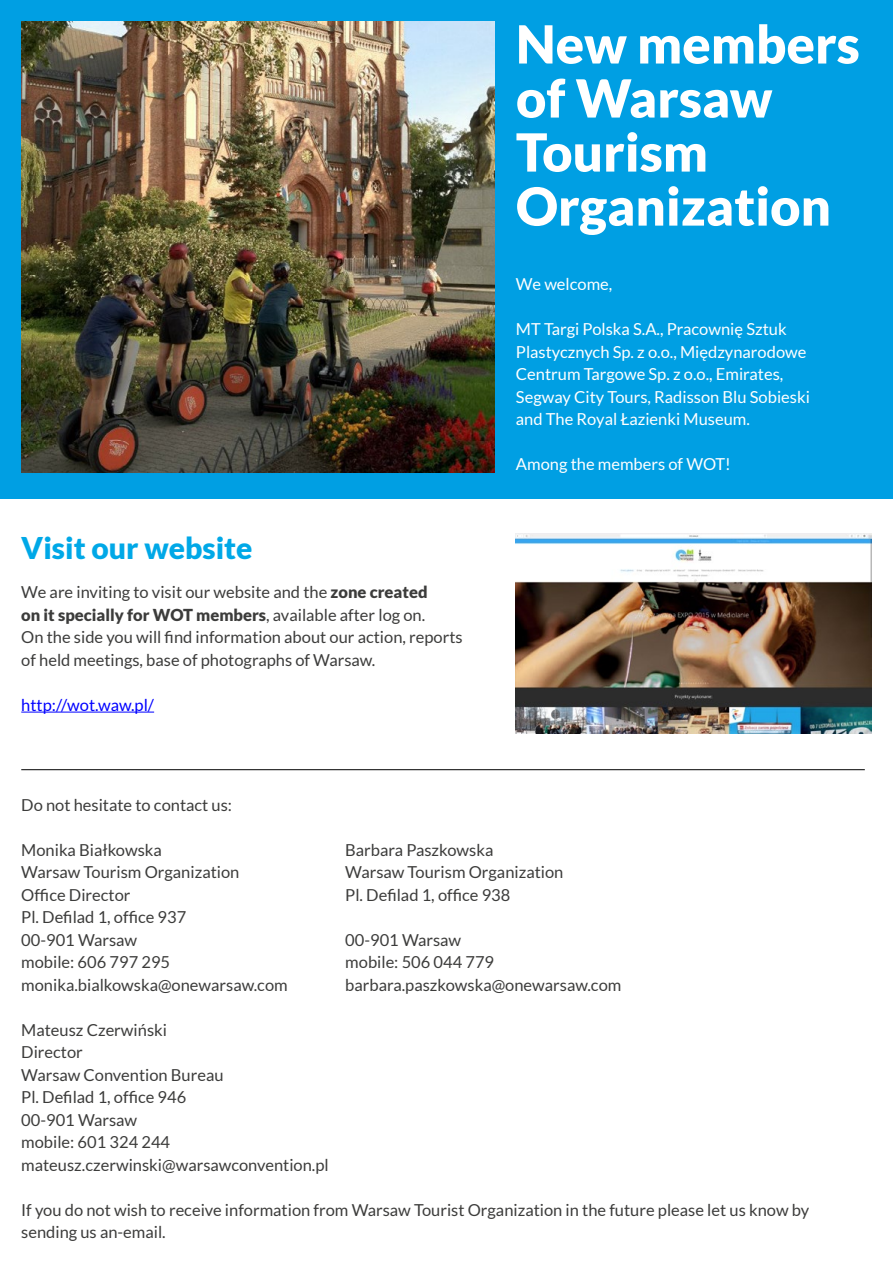
<style>
.page{position:relative;width:893px;height:1263px;background:#fff}
.page>*{position:absolute;margin:0;border:0;box-sizing:border-box;transform-origin:0 0}
.t1{font:900 52.5px/54px "Lato";color:#fff}
.t2{font:900 30px "Lato";color:#00a8e7}
.t3{font:16.5px/22.5px "Lato";color:#3c3c3b}
.t4{font:16.5px/22.5px "Lato";color:#fff}
.t5{font:16.5px "Lato";color:#00f}
.s1{font-weight:900}
</style>
<div class="page">
<div style="left:0;top:0;width:893px;height:498px;background:#009fe3"></div>
<hr style="left:21px;top:712px;width:133px;height:1px;background:#00f">
<img style="left:21px;top:21px;width:474px;height:451px">
<hr style="left:21px;top:769px;width:844px;height:1px;background:#000">
<img style="left:516px;top:533px;width:356px;height:200px">
<h1 class="t1" style="left:516px;top:16px;width:345px">New members of Warsaw<br>Tourism<br>Organization</h1>
<h2 class="t2" style="left:21px;top:530px;width:233px">Visit our website</h2>
<p class="t3" style="left:21px;top:581px;width:443px">We are inviting to visit our website and the <span class="s1">zone created<br>on it specially for WOT members</span>, available after log on.<br>On the side you will find information about our action, reports of held meetings, base of photographs of Warsaw.</p>
<p class="t5" style="left:21px;top:696px;width:134px">http://wot.waw.pl/</p>
<p class="t4" style="left:516px;top:273px;width:98px">We welcome,</p>
<p class="t4" style="left:516px;top:318px;width:295px">MT Targi Polska S.A., Pracownię Sztuk Plastycznych Sp. z o.o., Międzynarodowe Centrum Targowe Sp. z o.o., Emirates, Segway City Tours, Radisson Blu Sobieski and The Royal Łazienki Museum.</p>
<p class="t4" style="left:516px;top:453px;width:216px">Among the members of WOT!</p>
<p class="t3" style="left:21px;top:793px;width:212px">Do not hesitate to contact us:</p>
<p class="t3" style="left:21px;top:838px;width:142px">Monika Białkowska</p>
<p class="t3" style="left:345px;top:838px;width:150px">Barbara Paszkowska</p>
<p class="t3" style="left:21px;top:861px;width:220px">Warsaw Tourism Organization</p>
<p class="t3" style="left:345px;top:861px;width:220px">Warsaw Tourism Organization</p>
<p class="t3" style="left:21px;top:883px;width:111px">Office Director</p>
<p class="t3" style="left:345px;top:883px;width:167px">Pl. Defilad 1, office 938</p>
<p class="t3" style="left:21px;top:906px;width:167px">Pl. Defilad 1, office 937<br>00-901 Warsaw</p>
<p class="t3" style="left:345px;top:928px;width:117px">00-901 Warsaw</p>
<p class="t3" style="left:21px;top:951px;width:150px">mobile: 606 797 295</p>
<p class="t3" style="left:345px;top:951px;width:150px">mobile: 506 044 779</p>
<p class="t3" style="left:21px;top:973px;width:268px">monika.bialkowska@onewarsaw.com</p>
<p class="t3" style="left:345px;top:973px;width:278px">barbara.paszkowska@onewarsaw.com</p>
<p class="t3" style="left:21px;top:1018px;width:309px">Mateusz Czerwiński<br>Director<br>Warsaw Convention Bureau<br>Pl. Defilad 1, office 946<br>00-901 Warsaw<br>mobile: 601 324 244 mateusz.czerwinski@warsawconvention.pl</p>
<p class="t3" style="left:21px;top:1198px;width:789px">If you do not wish to receive information from Warsaw Tourist Organization in the future please let us know by sending us an-email.</p>
</div>
